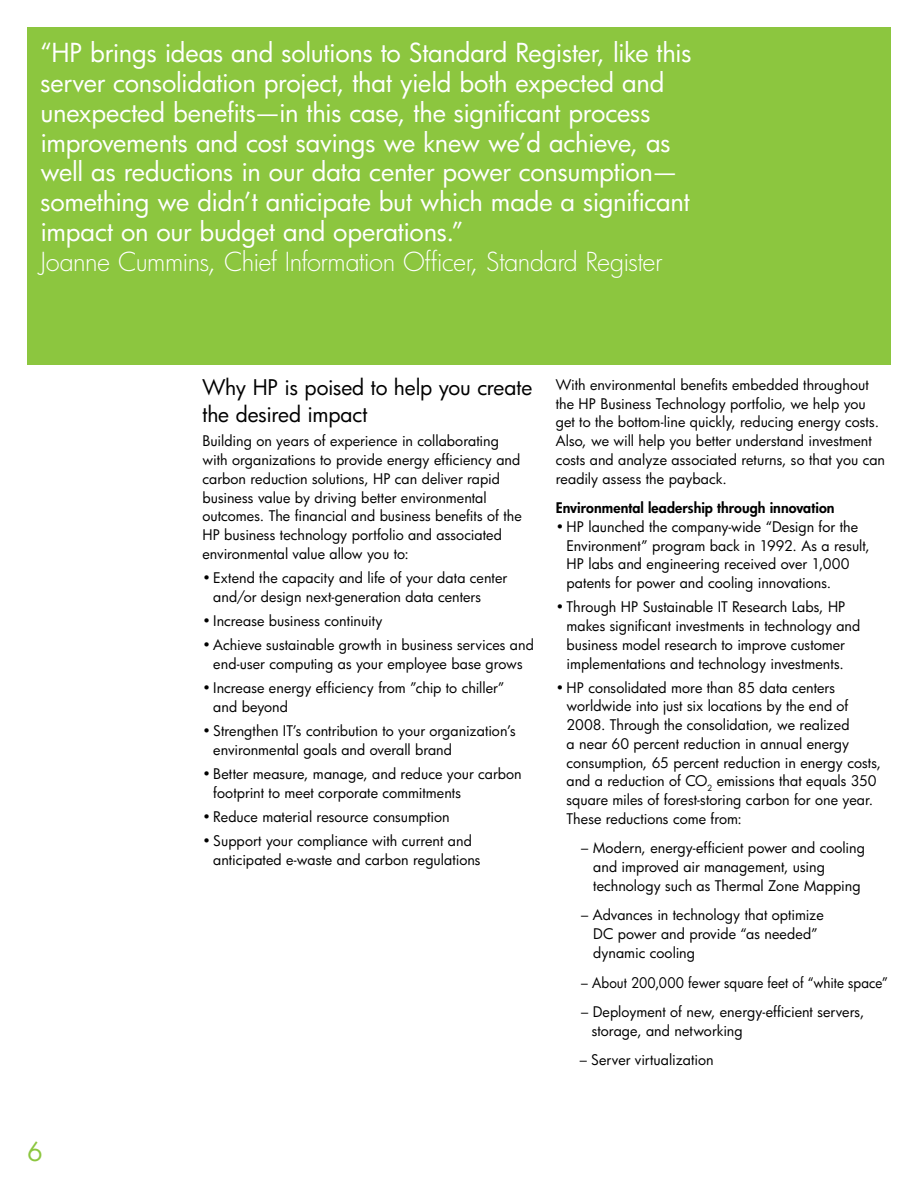
<style>
.page{position:relative;width:918px;height:1188px;background:#fff}
.page>*{position:absolute;margin:0;border:0;box-sizing:border-box;transform-origin:0 0}
.t1{font:25.5px/30px "HP Futura";letter-spacing:-.01em;color:#fff}
.t2{font:300 25.5px "HP Futura";letter-spacing:-.02em;color:#fff}
.t3{font:25.5px "HP Futura";color:#8cc63f}
.t4{font:21px/27px "HP Futura";letter-spacing:-.01em;color:#000}
.t5{font:14.25px/18.8px "HP Futura";color:#000}
.t6{font:14.25px "HP Futura";color:#000;scale:.94 1}
.t7{font:800 14.25px "HP Futura";letter-spacing:.005em;color:#000}
</style>
<div class="page">
<div style="left:27px;top:27px;width:864px;height:337px;background:#8cc63f"></div>
<p class="t1" style="left:40px;top:37px;width:653px">“HP brings ideas and solutions to Standard Register, like this server consolidation project, that yield both expected and unexpected benefits—in this case, the significant process improvements and cost savings we knew we’d achieve, as well as reductions in our data center power consumption— something we didn’t anticipate but which made a significant impact on our budget and operations.”</p>
<h1 class="t2" style="left:40px;top:245px;width:623px">Joanne Cummins, Chief Information Officer, Standard Register</h1>
<h1 class="t3" style="left:27px;top:1134px;width:17px">6</h1>
<h2 class="t4" style="left:203px;top:374px;width:331px">Why HP is poised to help you create the desired impact</h2>
<p class="t5" style="left:203px;top:432px;width:321px">Building on years of experience in collaborating with organizations to provide energy efficiency and carbon reduction solutions, HP can deliver rapid business value by driving better environmental outcomes. The financial and business benefits of the HP business technology portfolio and associated environmental value allow you to:</p>
<p class="t5" style="left:213px;top:568px;width:295px;text-indent:-11px">• Extend the capacity and life of your data center and/or design next-generation data centers</p>
<p class="t5" style="left:203px;top:611px;width:182px">• Increase business continuity</p>
<p class="t5" style="left:203px;top:635px;width:333px;text-align:center">• Achieve sustainable growth in business services and end-user computing as your employee base grows</p>
<p class="t5" style="left:213px;top:678px;width:293px;text-indent:-11px">• Increase energy efficiency from ”chip to chiller” and beyond</p>
<p class="t5" style="left:213px;top:721px;width:304px;text-indent:-11px">• Strengthen IT’s contribution to your organization’s environmental goals and overall brand</p>
<p class="t5" style="left:213px;top:764px;width:310px;text-indent:-11px">• Better measure, manage, and reduce your carbon footprint to meet corporate commitments</p>
<p class="t5" style="left:203px;top:807px;width:249px">• Reduce material resource consumption</p>
<p class="t5" style="left:213px;top:831px;width:269px;text-indent:-11px">• Support your compliance with current and anticipated e-waste and carbon regulations</p>
<p class="t5" style="left:556px;top:375px;width:331px">With environmental benefits embedded throughout the HP Business Technology portfolio, we help you get to the bottom-line quickly, reducing energy costs.<br>Also, we will help you better understand investment costs and analyze associated returns, so that you can readily assess the payback.</p>
<p class="t7" style="left:556px;top:498px;width:280px">Environmental leadership through innovation</p>
<p class="t5" style="left:567px;top:517px;width:305px;text-indent:-11px">• HP launched the company-wide “Design for the Environment” program back in 1992. As a result, HP labs and engineering received over 1,000 patents for power and cooling innovations.</p>
<p class="t5" style="left:567px;top:597px;width:295px;text-indent:-11px">• Through HP Sustainable IT Research Labs, HP makes significant investments in technology and business model research to improve customer implementations and technology investments.</p>
<p class="t5" style="left:567px;top:678px;width:316px;text-indent:-11px">• HP consolidated more than 85 data centers worldwide into just six locations by the end of 2008. Through the consolidation, we realized<br>a near 60 percent reduction in annual energy consumption, 65 percent reduction in energy costs, and a reduction of CO<sub>2</sub> emissions that equals 350 square miles of forest-storing carbon for one year.<br>These reductions come from:</p>
<p class="t5" style="left:593px;top:839px;width:273px;text-indent:-12px">– Modern, energy-efficient power and cooling and improved air management, using technology such as Thermal Zone Mapping</p>
<p class="t5" style="left:593px;top:906px;width:232px;text-indent:-12px">– Advances in technology that optimize<br>DC power and provide “as needed” dynamic cooling</p>
<p class="t6" style="left:581px;top:973px;width:328px">– About 200,000 fewer square feet of “white space”</p>
<p class="t5" style="left:592px;top:1002px;width:274px;text-indent:-11px">– Deployment of new, energy-efficient servers, storage, and networking</p>
<p class="t5" style="left:580px;top:1050px;width:135px">– Server virtualization</p>
</div>
